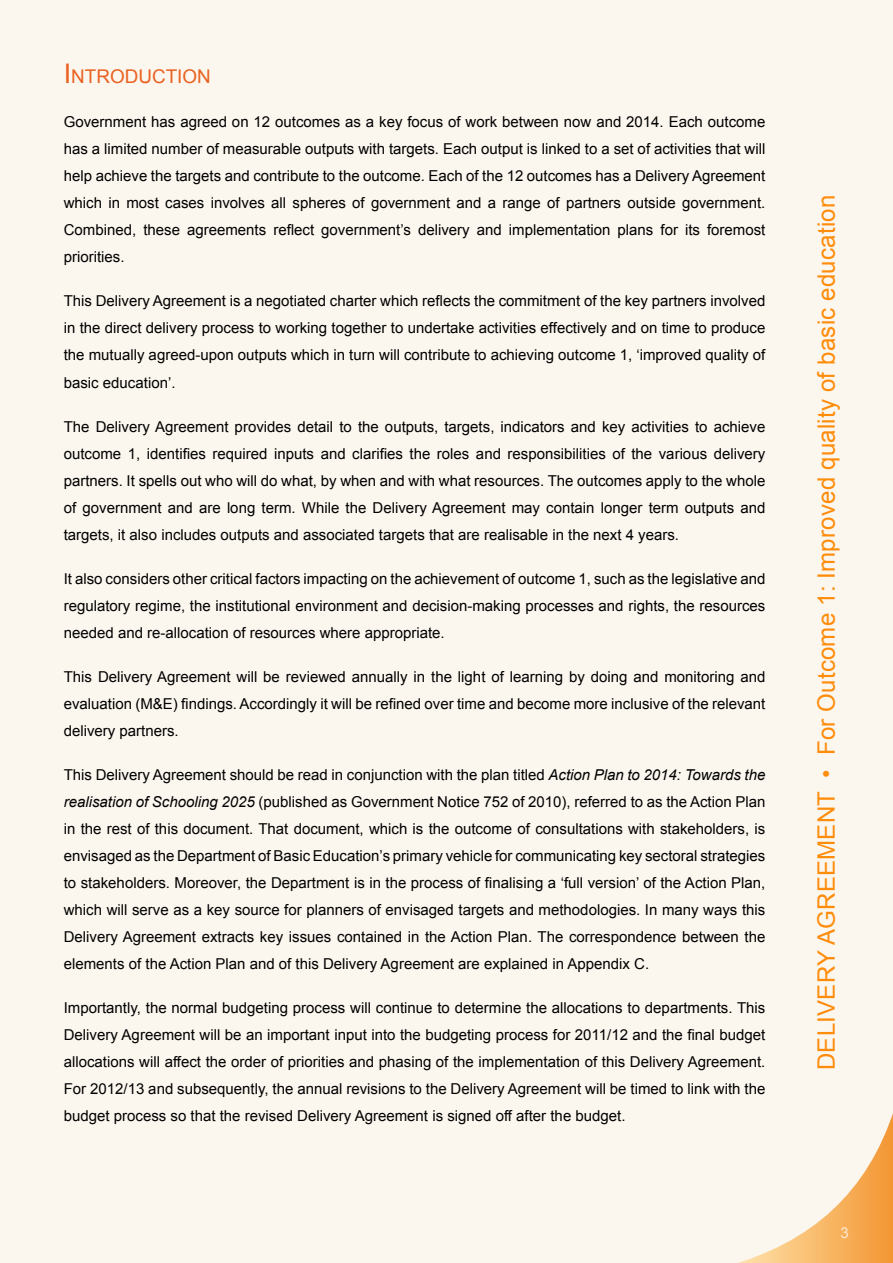
<style>
.page{position:relative;width:893px;height:1263px;background:#fbf6ee}
.page>*{position:absolute;margin:0;border:0;box-sizing:border-box;transform-origin:0 0}
.t1{font:24px "Arial";letter-spacing:.01em;color:#ff8c0a}
.t2{font:18.9px "Arial";color:#e96221}
.t3{font:15px/27px "Arial";color:#000;text-align:justify}
.s1{font-size:27px}
.s2{font-style:italic}
</style>
<div class="page">
<svg style="left:738px;top:1113px;width:155px;height:150px"></svg>
<p class="t2" style="left:64px;top:66px;width:149px"><span class="s1">I</span>ntroduction</p>
<p class="t3" style="left:64px;top:109px;width:703px">Government has agreed on 12 outcomes as a key focus of work between now and 2014. Each outcome has a limited number of measurable outputs with targets. Each output is linked to a set of activities that will help achieve the targets and contribute to the outcome. Each of the 12 outcomes has a Delivery Agreement which in most cases involves all spheres of government and a range of partners outside government.<br>Combined, these agreements reflect government’s delivery and implementation plans for its foremost priorities.</p>
<p class="t3" style="left:64px;top:288px;width:703px">This Delivery Agreement is a negotiated charter which reflects the commitment of the key partners involved in the direct delivery process to working together to undertake activities effectively and on time to produce the mutually agreed-upon outputs which in turn will contribute to achieving outcome 1, ‘improved quality of basic education’.</p>
<p class="t3" style="left:64px;top:413px;width:703px">The Delivery Agreement provides detail to the outputs, targets, indicators and key activities to achieve outcome 1, identifies required inputs and clarifies the roles and responsibilities of the various delivery partners. It spells out who will do what, by when and with what resources. The outcomes apply to the whole of government and are long term. While the Delivery Agreement may contain longer term outputs and targets, it also includes outputs and associated targets that are realisable in the next 4 years.</p>
<p class="t3" style="left:64px;top:565px;width:703px">It also considers other critical factors impacting on the achievement of outcome 1, such as the legislative and regulatory regime, the institutional environment and decision-making processes and rights, the resources needed and re-allocation of resources where appropriate.</p>
<p class="t3" style="left:64px;top:663px;width:703px">This Delivery Agreement will be reviewed annually in the light of learning by doing and monitoring and evaluation (M&amp;E) findings. Accordingly it will be refined over time and become more inclusive of the relevant delivery partners.</p>
<p class="t3" style="left:64px;top:761px;width:703px">This Delivery Agreement should be read in conjunction with the plan titled <span class="s2">Action Plan to 2014: Towards the realisation of Schooling 2025</span> (published as Government Notice 752 of 2010), referred to as the Action Plan in the rest of this document. That document, which is the outcome of consultations with stakeholders, is envisaged as the Department of Basic Education’s primary vehicle for communicating key sectoral strategies to stakeholders. Moreover, the Department is in the process of finalising a ‘full version’ of the Action Plan, which will serve as a key source for planners of envisaged targets and methodologies. In many ways this Delivery Agreement extracts key issues contained in the Action Plan. The correspondence between the elements of the Action Plan and of this Delivery Agreement are explained in Appendix C.</p>
<p class="t3" style="left:64px;top:994px;width:703px">Importantly, the normal budgeting process will continue to determine the allocations to departments. This Delivery Agreement will be an important input into the budgeting process for 2011/12 and the final budget allocations will affect the order of priorities and phasing of the implementation of this Delivery Agreement.<br>For 2012/13 and subsequently, the annual revisions to the Delivery Agreement will be timed to link with the budget process so that the revised Delivery Agreement is signed off after the budget.</p>
<h1 class="t1" style="left:813px;top:1070px;width:876px;rotate:-90deg">DELIVERY AGREEMENT • For Outcome 1: Improved quality of basic education</h1>
</div>
